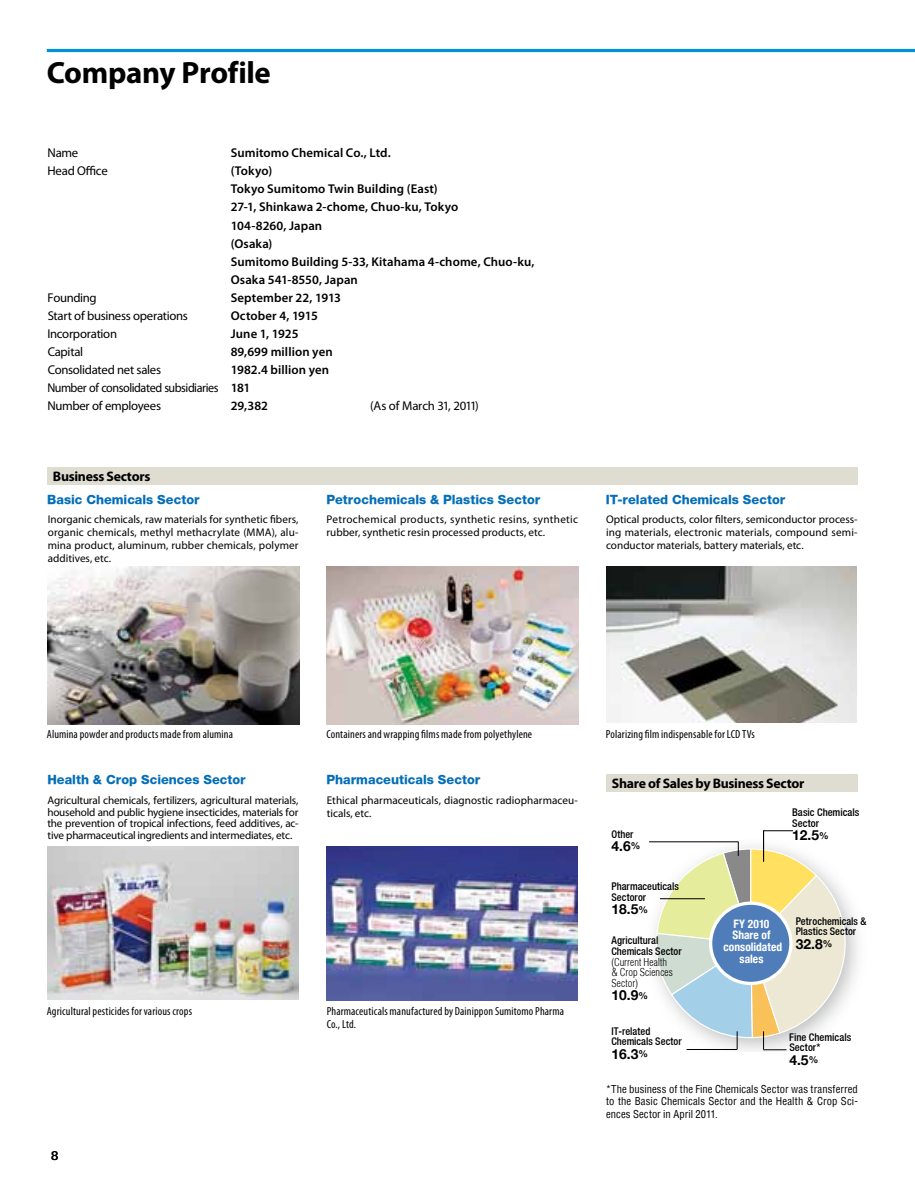
<style>
.page{position:relative;width:915px;height:1191px;background:#fff}
.page>*{position:absolute;margin:0;border:0;box-sizing:border-box;transform-origin:0 0}
.t1{font:700 30.9px "Myriad Pro";letter-spacing:-.01em;color:#000}
.t2{font:700 13.8px "Myriad Pro";letter-spacing:-.02em;color:#000}
.t3{font:700 13.8px "Helvetica Neue";color:#000}
.t4{font:600 12.75px/18.1px "Myriad Pro";letter-spacing:.005em;color:#000}
.t5{font:12.75px/18px "Myriad Pro";letter-spacing:-.025em;color:#000}
.t6{font:800 12.75px "Helvetica Neue";color:#036eb8}
.t7{font:500 12px "LT Univers Basic";color:#000}
.t8{font:condensed 11.7px/12.8px "Myriad Pro";letter-spacing:.01em;color:#000}
.t9{font:700 condensed 11.7px/11.7px "Helvetica Neue";letter-spacing:.005em;color:#fff;text-align:center}
.t10{font:11.1px/12.8px "Myriad Pro";letter-spacing:.005em;color:#000;text-align:justify}
.t11{font:500 condensed 10.65px/10.6px "Helvetica Neue";letter-spacing:.005em;color:#000}
.t12{font:condensed 10.65px/12.8px "Helvetica";letter-spacing:.01em;color:#000;text-align:justify}
.t13{font:300 condensed 10.65px/10.6px "Helvetica";letter-spacing:.005em;color:#000}
.t14{font:700 10.65px/12.8px "UD Shin Go NT Pro De";color:#fff;text-align:center}
.s1{font-family:"Koz Min Pro";font-weight:400}
.s2{font-weight:400}
.s3{font-size:9.6px}
.s4{font-size:7.5px}
</style>
<div class="page">
<img style="left:47px;top:566px;width:252px;height:158px">
<img style="left:326px;top:566px;width:252px;height:158px">
<img style="left:606px;top:566px;width:249px;height:156px">
<img style="left:48px;top:846px;width:250px;height:154px">
<img style="left:326px;top:846px;width:251px;height:154px">
<div style="left:605px;top:775px;width:252px;height:17px;background:#dfddd2"></div>
<div style="left:47px;top:468px;width:810px;height:17px;background:#dfddd2"></div>
<hr style="left:47px;top:49px;width:867px;height:3px;background:#0093d4">
<img style="left:649px;top:840px;width:209px;height:211px">
<hr style="left:648px;top:841px;width:90px;height:1px;background:#000">
<svg style="left:764px;top:830px;width:28px;height:1px"></svg>
<hr style="left:763px;top:830px;width:1px;height:31px;background:#000">
<svg style="left:654px;top:841px;width:200px;height:209px"></svg>
<h1 class="t1" style="left:47px;top:53px;width:226px">Company Profile</h1>
<p class="t5" style="left:48px;top:144px;width:62px">Name<br>Head Office</p>
<p class="t5" style="left:47px;top:288px;width:173px">Founding<br>Start of business operations<br>Incorporation<br>Capital<br>Consolidated net sales<br>Number of consolidated subsidiaries<br>Number of employees</p>
<p class="t4" style="left:231px;top:143px;width:305px">Sumitomo Chemical Co., Ltd.<br>(Tokyo)<br>Tokyo Sumitomo Twin Building (East)<br>27-1, Shinkawa 2-chome, Chuo-ku, Tokyo<br>104-8260, Japan<br>(Osaka)<br>Sumitomo Building 5-33, Kitahama 4-chome, Chuo-ku,<br>Osaka 541-8550, Japan<br>September 22, 1913<br>October 4, 1915<br>June 1, 1925<br>89,699 million yen<br>1982.4 billion yen<br>181<br>29,382<span class="s1">　　　　　　　　</span><span class="s2">(As of March 31, 2011)</span></p>
<p class="t2" style="left:53px;top:468px;width:99px">Business Sectors</p>
<p class="t6" style="left:47px;top:492px;width:154px">Basic Chemicals Sector</p>
<p class="t6" style="left:326px;top:492px;width:215px">Petrochemicals &amp; Plastics Sector</p>
<p class="t6" style="left:605px;top:492px;width:181px">IT-related Chemicals Sector</p>
<p class="t10" style="left:48px;top:513px;width:252px">Inorganic chemicals, raw materials for synthetic fibers, organic chemicals, methyl methacrylate (MMA), alu&shy;mina product, aluminum, rubber chemicals, polymer additives, etc.</p>
<p class="t10" style="left:326px;top:513px;width:253px">Petrochemical products, synthetic resins, synthetic rubber, synthetic resin processed products, etc.</p>
<p class="t10" style="left:606px;top:513px;width:253px">Optical products, color filters, semiconductor process&shy;ing materials, electronic materials, compound semi&shy;conductor materials, battery materials, etc.</p>
<p class="t8" style="left:47px;top:727px;width:188px">Alumina powder and products made from alumina</p>
<p class="t8" style="left:326px;top:727px;width:207px">Containers and wrapping films made from polyethylene</p>
<p class="t8" style="left:605px;top:727px;width:150px">Polarizing film indispensable for LCD TVs</p>
<p class="t6" style="left:47px;top:772px;width:200px">Health &amp; Crop Sciences Sector</p>
<p class="t6" style="left:326px;top:772px;width:155px">Pharmaceuticals Sector</p>
<p class="t10" style="left:47px;top:794px;width:252px;line-height:11.7px">Agricultural chemicals, fertilizers, agricultural materials, household and public hygiene insecticides, materials for the prevention of tropical infections, feed additives, ac&shy;tive pharmaceutical ingredients and intermediates, etc.</p>
<p class="t10" style="left:326px;top:793px;width:253px">Ethical pharmaceuticals, diagnostic radiopharmaceu&shy;ticals, etc.</p>
<p class="t8" style="left:47px;top:1004px;width:147px">Agricultural pesticides for various crops</p>
<p class="t8" style="left:326px;top:1004px;width:239px">Pharmaceuticals manufactured by Dainippon Sumitomo Pharma<br>Co., Ltd.</p>
<p class="t7" style="left:51px;top:1148px;width:9px">8</p>
<p class="t2" style="left:611px;top:774px;width:194px">Share of Sales by Business Sector</p>
<p class="t11" style="left:611px;top:828px;width:24px">Other</p>
<p class="t3" style="left:611px;top:837px;width:30px">4.6<span class="s3">%</span></p>
<p class="t11" style="left:611px;top:881px;width:69px">Pharmaceuticals<br>Sectoror</p>
<p class="t3" style="left:611px;top:901px;width:38px">18.5<span class="s3">%</span></p>
<p class="t11" style="left:611px;top:935px;width:72px">Agricultural<br>Chemicals Sector</p>
<p class="t13" style="left:611px;top:956px;width:63px">(Current Health &amp; Crop Sciences<br>Sector)</p>
<p class="t3" style="left:611px;top:986px;width:38px">10.9<span class="s3">%</span></p>
<p class="t11" style="left:611px;top:1025px;width:72px">IT-related<br>Chemicals Sector</p>
<p class="t3" style="left:611px;top:1045px;width:38px">16.3<span class="s3">%</span></p>
<p class="t11" style="left:791px;top:807px;width:69px">Basic Chemicals<br>Sector</p>
<p class="t3" style="left:792px;top:827px;width:38px">12.5<span class="s3">%</span></p>
<p class="t9" style="left:723px;top:917px;width:60px">FY 2010<br>Share of consolidated sales</p>
<p class="t14" style="left:724px;top:923px;width:55px">2010 <span class="s4">年度</span>連結売上高構成比</p>
<p class="t11" style="left:795px;top:915px;width:72px">Petrochemicals &amp;<br>Plastics Sector</p>
<p class="t3" style="left:795px;top:935px;width:38px">32.8<span class="s3">%</span></p>
<p class="t11" style="left:789px;top:1031px;width:63px">Fine Chemicals<br>Sector*</p>
<p class="t3" style="left:789px;top:1051px;width:30px">4.5<span class="s3">%</span></p>
<p class="t12" style="left:605px;top:1082px;width:253px">*The business of the Fine Chemicals Sector was transferred to the Basic Chemicals Sector and the Health &amp; Crop Sci&shy;ences Sector in April 2011.</p>
</div>
